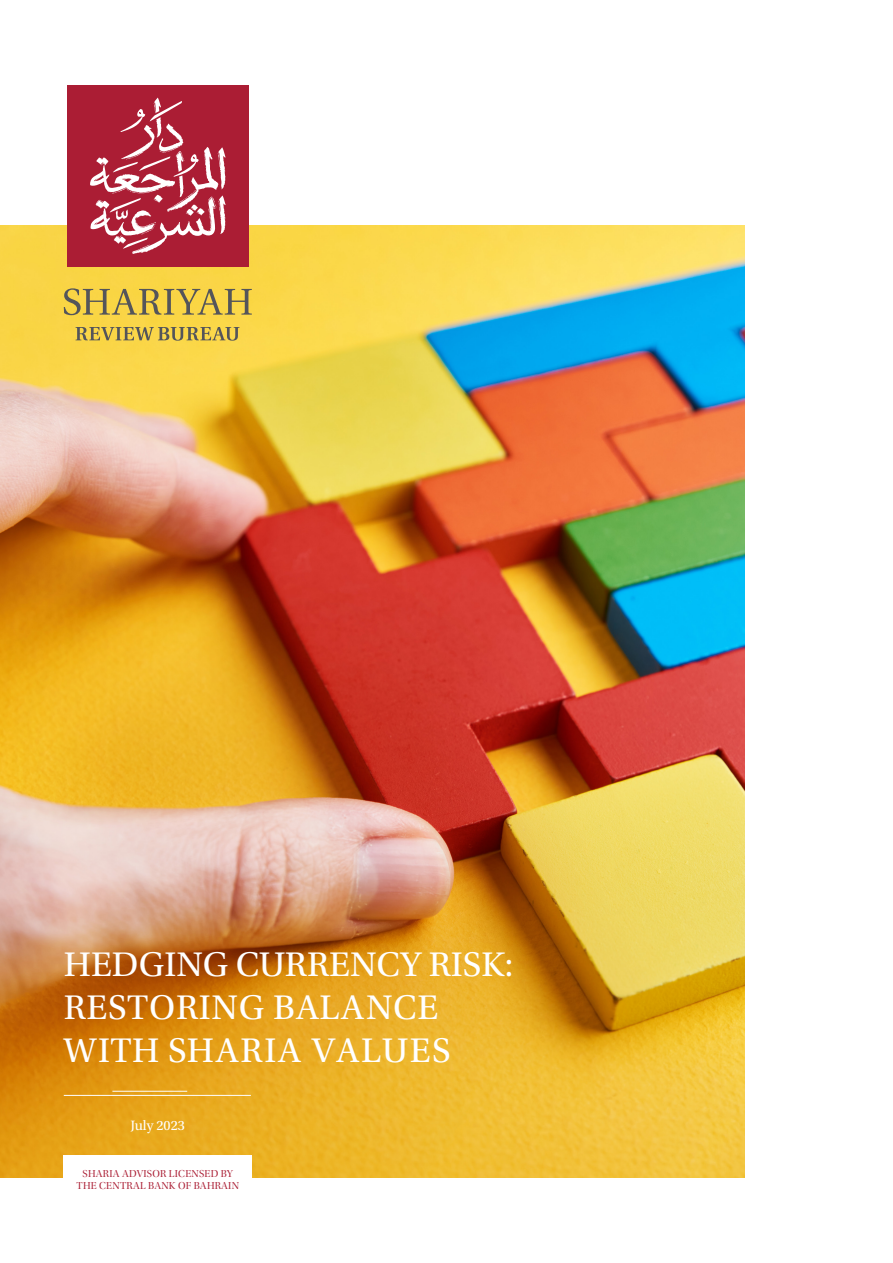
<style>
.page{position:relative;width:893px;height:1263px;background:#fff}
.page>*{position:absolute;margin:0;border:0;box-sizing:border-box;transform-origin:0 0}
.Main_Document_Title{font:36px/42.9px "Utopia Std";letter-spacing:.02em;color:#fff}
.t1{font:14.25px "Utopia Std";color:#fff}
.t2{font:10.5px "Utopia Std Disp";letter-spacing:.02em;color:#ab2036}
</style>
<div class="page">
<img style="left:0;top:225px;width:744px;height:952px">
<svg style="left:64px;top:288px;width:188px;height:27px;background:#c9b04a"></svg>
<svg style="left:76px;top:327px;width:164px;height:14px;background:#bda74e"></svg>
<div style="left:67px;top:85px;width:182px;height:181px;background:#ab1d34"></div>
<svg style="left:90px;top:98px;width:136px;height:156px"></svg>
<div style="left:64px;top:1155px;width:188px;height:59px;background:#fff"></div>
<hr style="left:64px;top:1095px;width:187px;height:1px;background:#fff">
<hr style="left:112px;top:1091px;width:75px;height:1px;background:#fff">
<p class="Main_Document_Title" style="left:64px;top:944px;width:451px">HEDGING CURRENCY RISK:<br>RESTORING BALANCE<br>WITH SHARIA VALUES</p>
<p class="t1" style="left:131px;top:1118px;width:56px">July 2023</p>
<p class="t2" style="left:83px;top:1168px;width:152px">SHARIA ADVISOR LICENSED BY</p>
<p class="t2" style="left:77px;top:1180px;width:164px">THE CENTRAL BANK OF BAHRAIN</p>
</div>
